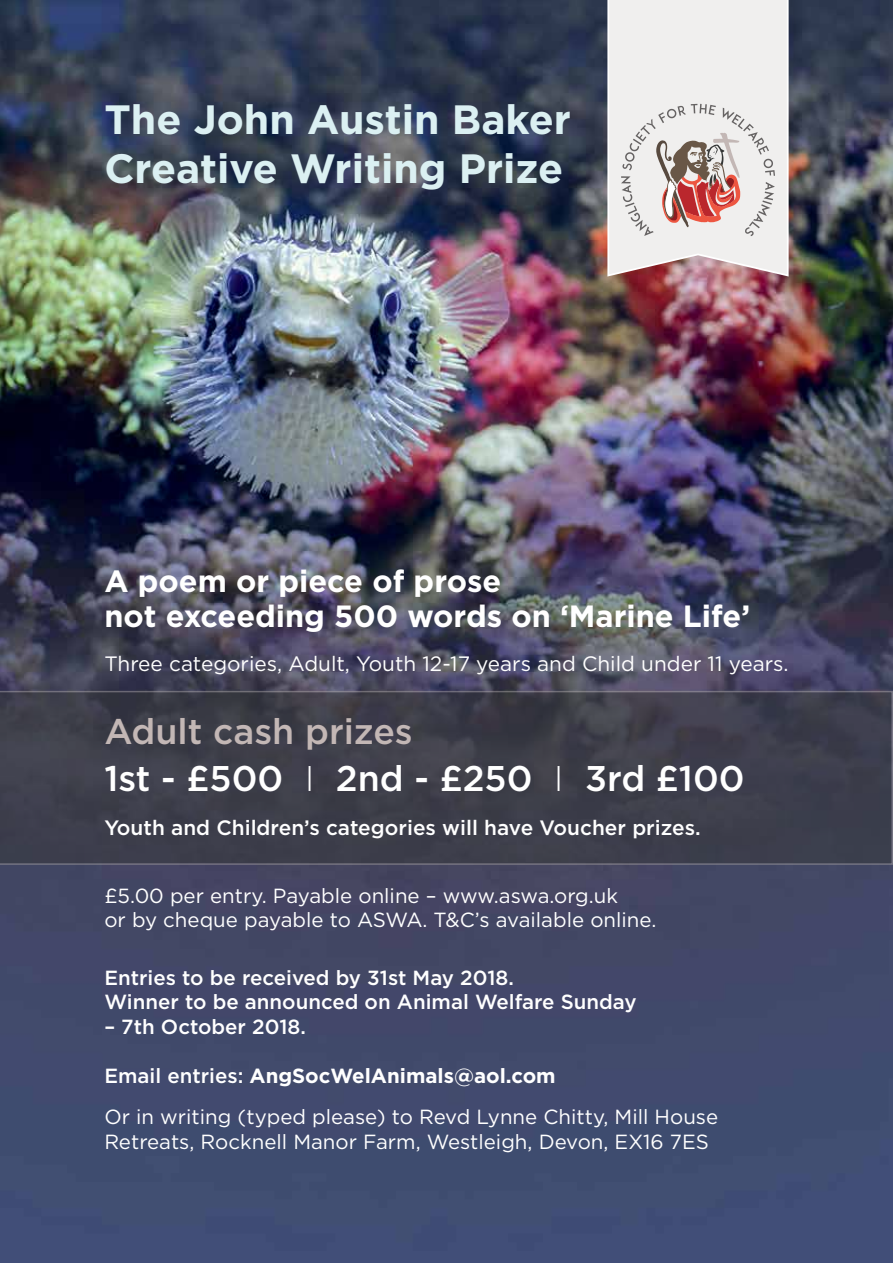
<style>
.page{position:relative;width:893px;height:1263px;background:#fff}
.page>*{position:absolute;margin:0;border:0;box-sizing:border-box;transform-origin:0 0}
.t1{font:700 40.95px/49.1px "Gotham";color:#dbf0f2}
.t2{font:500 35.7px/47.5px "Gotham";color:#fff}
.t3{font:700 30.75px/35.7px "Gotham";color:#fff}
.t4{font:20.85px "Gotham";color:#fff}
.t5{font:500 20.85px "Gotham";color:#fff}
.t6{font:20.4px/24.6px "Gotham";color:#fff}
.t7{font:500 20.4px/24.6px "Gotham";color:#fff}
.s1{color:#c3b7b5}
.s2{font-weight:300}
.s3{font-weight:500}
.s4{font-weight:700}
</style>
<div class="page">
<img style="left:0;top:0;width:893px;height:1263px">
<div style="left:604px;top:0;width:200px;height:291px;background:#000;opacity:.1"></div>
<svg style="left:606px;top:0;width:183px;height:278px;background:#e9e3e3"></svg>
<svg style="left:621px;top:104px;width:154px;height:132px;background:#dac9c7"></svg>
<svg style="left:0;top:691px;width:893px;height:174px;background:#3e3e4b"></svg>
<hr style="left:892px;top:0;width:1px;height:513px;background:#fff">
<h1 class="t1" style="left:104px;top:94px;width:468px">The John Austin Baker<br>Creative Writing Prize</h1>
<h3 class="t3" style="left:104px;top:562px;width:647px">A poem or piece of prose<br>not exceeding 500 words on ‘Marine Life’</h3>
<p class="t4" style="left:104px;top:652px;width:686px">Three categories, Adult, Youth 12-17 years and Child under 11 years.</p>
<h2 class="t2" style="left:104px;top:706px;width:642px"><span class="s1">Adult cash prizes<br></span>1st - £500 <span class="s2">I</span> 2nd - £250 <span class="s2">I</span> 3rd £100</h2>
<p class="t5" style="left:104px;top:815px;width:598px">Youth and Children’s categories will have Voucher prizes.</p>
<p class="t6" style="left:104px;top:883px;width:554px">£5.00 per entry. Payable online – www.aswa.org.uk<br>or by cheque payable to ASWA. T&amp;C’s available online.</p>
<p class="t7" style="left:104px;top:965px;width:534px">Entries to be received by 31st May 2018.<br>Winner to be announced on Animal Welfare Sunday</p>
<p class="t7" style="left:104px;top:1014px;width:203px">– 7th October 2018.</p>
<p class="t6" style="left:104px;top:1055px;width:615px;line-height:41.4px"><span class="s3">Email entries:</span> <span class="s4">AngSocWelAnimals@aol.com<br></span>Or in writing (typed please) to Revd Lynne Chitty, Mill House</p>
<p class="t6" style="left:104px;top:1129px;width:606px">Retreats, Rocknell Manor Farm, Westleigh, Devon, EX16 7ES</p>
</div>
